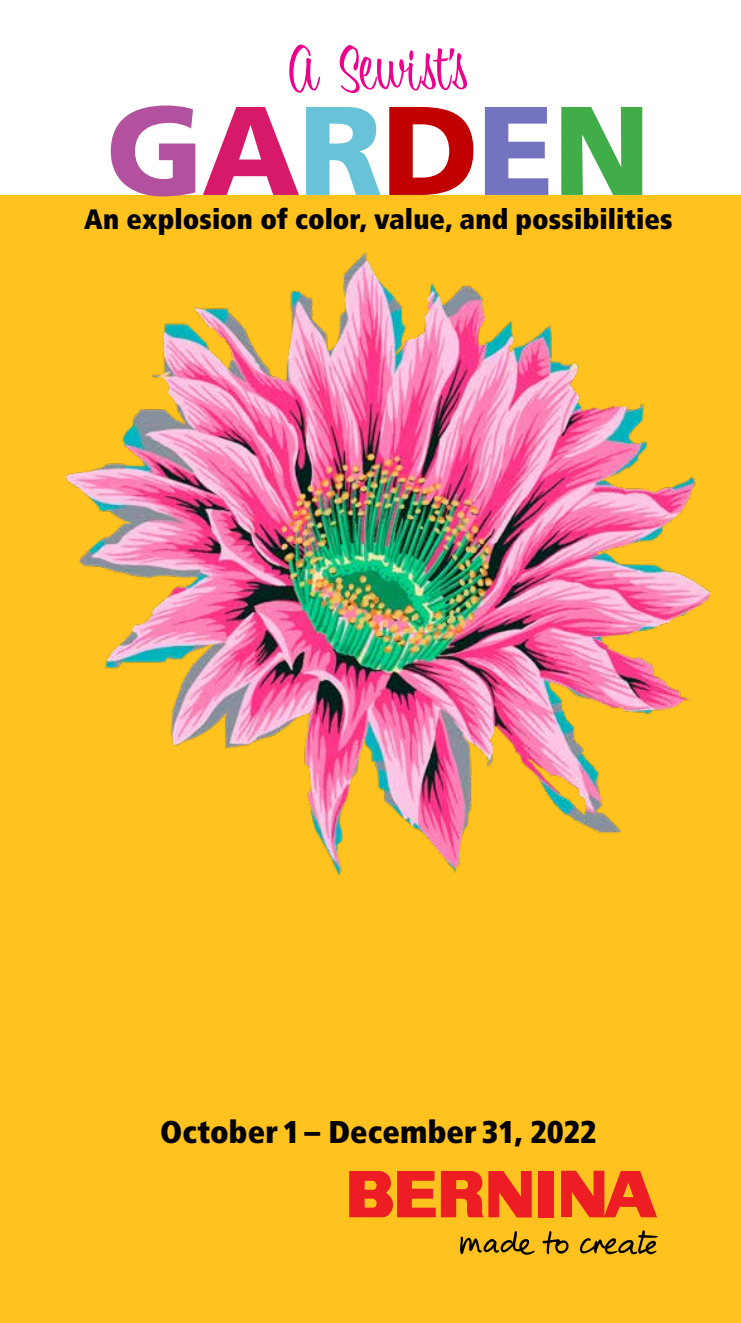
<style>
.page{position:relative;width:741px;height:1323px;background:#fff}
.page>*{position:absolute;margin:0;border:0;box-sizing:border-box;transform-origin:0 0}
.t1{font:900 126px "Frutiger";letter-spacing:-.015em;color:#b2529f}
.t2{font:63px "Bounce Script";letter-spacing:.02em;color:#ec008c}
.t3{font:900 condensed 31.5px "Frutiger";letter-spacing:.005em;color:#000}
.t4{font:900 condensed 28px "Frutiger";letter-spacing:.005em;color:#000}
.s1{color:#d61a69}
.s2{color:#68c3d8}
.s3{color:#c10000}
.s4{color:#7473c0}
.s5{color:#41ad49}
</style>
<div class="page">
<div style="left:0;top:195px;width:740px;height:1128px;background:#ffc21e"></div>
<svg style="left:460px;top:1231px;width:74px;height:24px"></svg>
<svg style="left:542px;top:1231px;width:27px;height:24px"></svg>
<svg style="left:580px;top:1230px;width:77px;height:25px"></svg>
<div style="left:538px;top:1171px;width:16px;height:46px;background:#ed1d24"></div>
<svg style="left:561px;top:1171px;width:95px;height:46px"></svg>
<svg style="left:349px;top:1171px;width:182px;height:47px"></svg>
<img style="left:65px;top:252px;width:644px;height:623px">
<h2 class="t2" style="left:288px;top:33px;width:181px">A Sewist’s</h2>
<h1 class="t1" style="left:106px;top:75px;width:546px">G<span class="s1">A</span><span class="s2">R</span><span class="s3">D</span><span class="s4">E</span><span class="s5">N</span></h1>
<p class="t4" style="left:84px;top:202px;width:589px">An explosion of color, value, and possibilities</p>
<p class="t3" style="left:160px;top:1113px;width:438px">October 1 – December 31, 2022</p>
</div>
